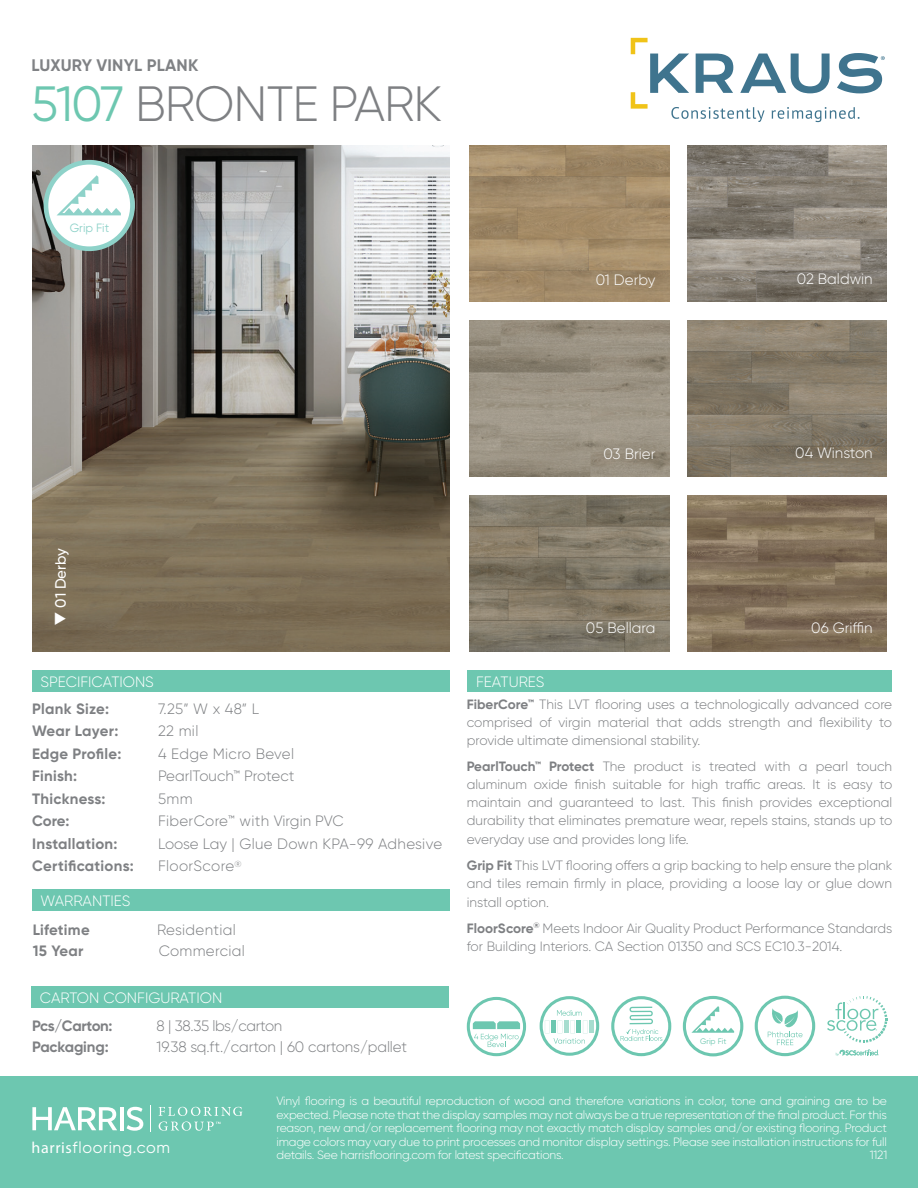
<style>
.page{position:relative;width:918px;height:1188px;background:#fff}
.page>*{position:absolute;margin:0;border:0;box-sizing:border-box;transform-origin:0 0}
.t1{font:300 49.5px "Gilroy";letter-spacing:-.02em;color:#7e8083}
.t2{font:700 16.65px "Gilroy";letter-spacing:.01em;color:#808285}
.t3{font:16.05px "Gilroy";letter-spacing:.04em;color:#fff}
.t4{font:300 15px "Gilroy";color:#7e8083}
.t5{font:300 15px "Gilroy";color:#fff}
.t6{font:700 15px "Gilroy";letter-spacing:.015em;color:#7e8083}
.t7{font:300 15px "Gilroy";letter-spacing:.02em;color:#7e8083}
.t8{font:300 15px "Gilroy";letter-spacing:-.025em;color:#7e8083}
.t9{font:700 15px "Gilroy";letter-spacing:-.03em;color:#7e8083}
.t10{font:700 15px "Gilroy";letter-spacing:-.005em;color:#7e8083}
.t11{font:500 15px "Gilroy";color:#fff}
.t12{font:300 13.5px/18px "Gilroy";color:#7e8083}
.t13{font:300 12px/13.5px "Gilroy";letter-spacing:-.015em;color:#fff;text-align:justify}
.t14{font:12px "Gilroy";color:#8ed2c9}
.t15{font:7.95px "Gilroy";color:#6dc7b0}
.s1{font-weight:400;color:#6dc7b0}
.s2{font-weight:700}
.s3{font-family:"Myriad Pro"}
</style>
<div class="page">
<div style="left:0;top:1076px;width:918px;height:112px;background:#6dc7b0"></div>
<div style="left:32px;top:670px;width:418px;height:22px;background:#6dc7b0"></div>
<div style="left:468px;top:670px;width:424px;height:22px;background:#6dc7b0"></div>
<svg style="left:32px;top:1107px;width:85px;height:23px"></svg>
<hr style="left:120px;top:1107px;width:4px;height:23px;background:#fff">
<svg style="left:127px;top:1107px;width:16px;height:24px"></svg>
<svg style="left:150px;top:1106px;width:1px;height:26px"></svg>
<svg style="left:159px;top:1107px;width:83px;height:24px"></svg>
<svg style="left:631px;top:38px;width:254px;height:84px"></svg>
<img style="left:32px;top:145px;width:418px;height:506px">
<img style="left:687px;top:496px;width:200px;height:155px">
<img style="left:687px;top:321px;width:200px;height:155px">
<img style="left:687px;top:146px;width:200px;height:155px">
<img style="left:470px;top:146px;width:200px;height:155px">
<img style="left:470px;top:496px;width:200px;height:155px">
<img style="left:470px;top:321px;width:200px;height:155px">
<svg style="left:44px;top:160px;width:91px;height:91px"></svg>
<svg style="left:827px;top:996px;width:60px;height:47px"></svg>
<svg style="left:836px;top:1049px;width:43px;height:7px"></svg>
<svg style="left:540px;top:996px;width:59px;height:60px"></svg>
<svg style="left:683px;top:996px;width:60px;height:60px"></svg>
<svg style="left:755px;top:996px;width:60px;height:60px"></svg>
<svg style="left:611px;top:996px;width:60px;height:60px"></svg>
<div style="left:32px;top:889px;width:418px;height:21px;background:#6dc7b0"></div>
<div style="left:32px;top:986px;width:417px;height:21px;background:#6dc7b0"></div>
<svg style="left:467px;top:997px;width:59px;height:59px"></svg>
<p class="t2" style="left:32px;top:55px;width:168px">LUXURY VINYL PLANK</p>
<h1 class="t1" style="left:32px;top:73px;width:412px"><span class="s1">5107</span> BRONTE PARK</h1>
<p class="t14" style="left:70px;top:220px;width:41px">Grip Fit</p>
<p class="t5" style="left:596px;top:271px;width:61px">01 Derby</p>
<p class="t5" style="left:797px;top:269px;width:78px">02 Baldwin</p>
<p class="t11" style="left:52px;top:626px;width:80px;rotate:-90deg">❑ 01 Derby</p>
<p class="t5" style="left:40px;top:673px;width:115px">SPECIFICATIONS</p>
<p class="t5" style="left:476px;top:673px;width:70px">FEATURES</p>
<p class="t5" style="left:603px;top:445px;width:54px">03 Brier</p>
<p class="t5" style="left:586px;top:619px;width:71px">05 Bellara</p>
<p class="t5" style="left:795px;top:443px;width:79px">04 Winston</p>
<p class="t5" style="left:811px;top:619px;width:63px">06 Griffin</p>
<p class="t6" style="left:32px;top:699px;width:79px">Plank Size:</p>
<p class="t4" style="left:158px;top:700px;width:103px">7.25” W x 48” L</p>
<p class="t6" style="left:32px;top:722px;width:88px">Wear Layer:</p>
<p class="t4" style="left:158px;top:722px;width:42px">22 mil</p>
<p class="t6" style="left:32px;top:744px;width:91px">Edge Profile:</p>
<p class="t7" style="left:158px;top:745px;width:137px">4 Edge Micro Bevel</p>
<p class="t6" style="left:32px;top:767px;width:47px">Finish:</p>
<p class="t4" style="left:158px;top:767px;width:138px">PearlTouch™ Protect</p>
<p class="t6" style="left:32px;top:789px;width:75px">Thickness:</p>
<p class="t4" style="left:158px;top:790px;width:36px">5mm</p>
<p class="t6" style="left:32px;top:812px;width:39px">Core:</p>
<p class="t4" style="left:158px;top:812px;width:187px">FiberCore™ with Virgin PVC</p>
<p class="t6" style="left:32px;top:834px;width:87px">Installation:</p>
<p class="t4" style="left:158px;top:835px;width:286px">Loose Lay | Glue Down KPA-99 Adhesive</p>
<p class="t6" style="left:32px;top:857px;width:103px">Certifications:</p>
<p class="t7" style="left:158px;top:857px;width:85px">FloorScore<sup>®</sup></p>
<p class="t5" style="left:40px;top:891px;width:91px">WARRANTIES</p>
<p class="t6" style="left:33px;top:921px;width:59px">Lifetime</p>
<p class="t7" style="left:157px;top:921px;width:80px">Residential</p>
<p class="t6" style="left:33px;top:942px;width:52px">15 Year</p>
<p class="t7" style="left:159px;top:942px;width:88px">Commercial</p>
<p class="t5" style="left:40px;top:988px;width:184px">CARTON CONFIGURATION</p>
<p class="t9" style="left:32px;top:1016px;width:82px">Pcs/Carton:</p>
<p class="t8" style="left:157px;top:1017px;width:127px">8 | 38.35 lbs/carton</p>
<p class="t10" style="left:32px;top:1037px;width:78px">Packaging:</p>
<p class="t4" style="left:157px;top:1038px;width:252px">19.38 sq.ft./carton | 60 cartons/pallet</p>
<p class="t12" style="left:467px;top:696px;width:427px;text-align:justify"><span class="s2">FiberCore™</span> This LVT flooring uses a technologically advanced core comprised of virgin material that adds strength and flexibility to provide ultimate dimensional stability.</p>
<p class="t12" style="left:467px;top:757px;width:427px;text-align:justify"><span class="s2">PearlTouch™ Protect</span> The product is treated with a pearl touch aluminum oxide finish suitable for high traffic areas. It is easy to maintain and guaranteed to last. This finish provides exceptional durability that eliminates premature wear, repels stains, stands up to</p>
<p class="t12" style="left:467px;top:827px;width:427px;line-height:25.5px">everyday use and provides long life.<br><span class="s2">Grip Fit</span> This LVT flooring offers a grip backing to help ensure the plank</p>
<p class="t12" style="left:467px;top:873px;width:427px;line-height:19.5px">and tiles remain firmly in place, providing a loose lay or glue down install option.</p>
<p class="t12" style="left:467px;top:919px;width:427px"><span class="s2">FloorScore</span><sup>®</sup> Meets Indoor Air Quality Product Performance Standards for Building Interiors. CA Section 01350 and SCS EC10.3-2014.</p>
<p class="t15" style="left:700px;top:1036px;width:28px">Grip Fit</p>
<p class="t3" style="left:32px;top:1138px;width:140px"><span class="s3">harris</span>flooring.com</p>
<p class="t13" style="left:276px;top:1094px;width:612px">Vinyl flooring is a beautiful reproduction of wood and therefore variations in color, tone and graining are to be expected. Please note that the display samples may not always be a true representation of the final product. For this reason, new and/or replacement flooring may not exactly match display samples and/or existing flooring. Product image colors may vary due to print processes and monitor display settings. Please see installation instructions for full details. See harrisflooring.com for latest specifications.</p>
<p class="t13" style="left:870px;top:1148px;width:19px">1121</p>
</div>
